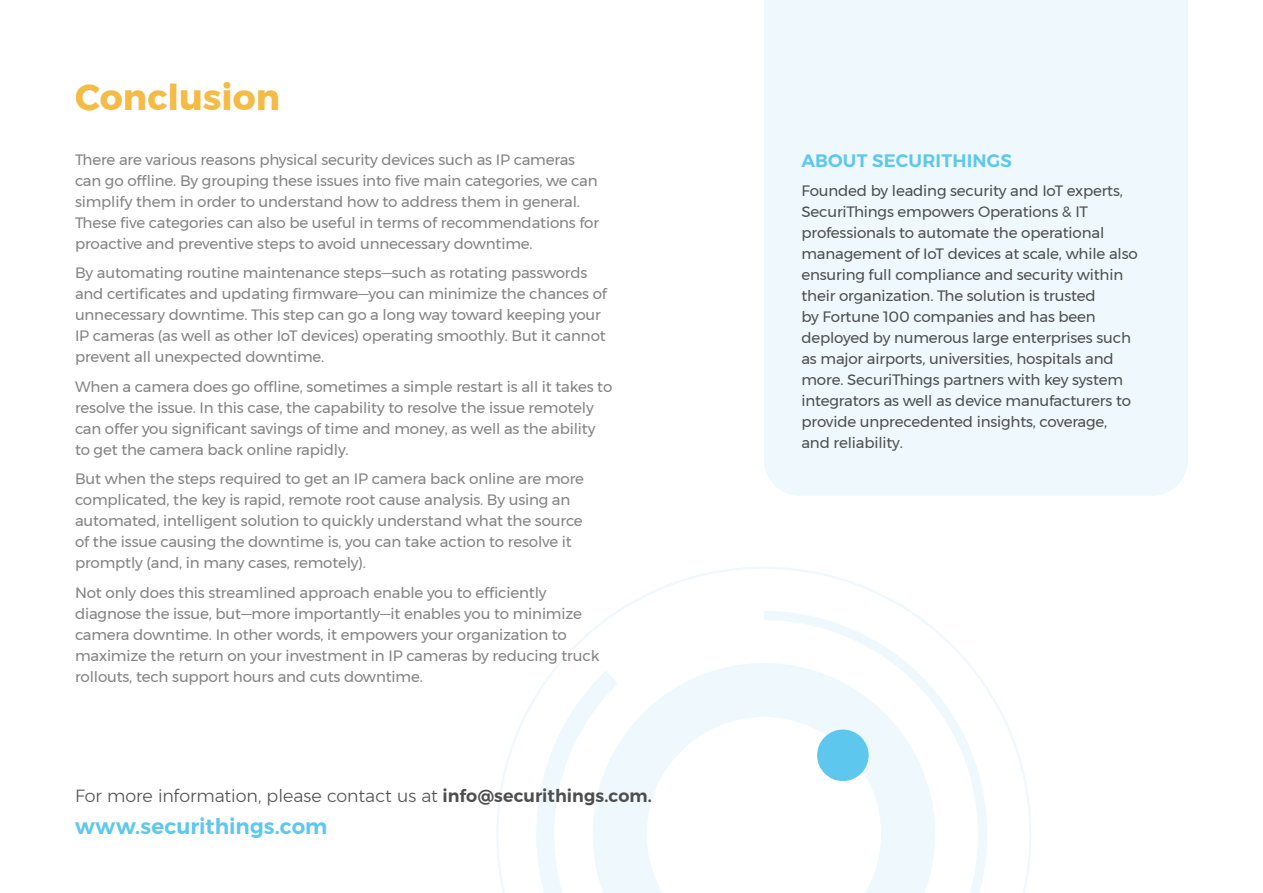
<style>
.page{position:relative;width:1263px;height:893px;background:#fff}
.page>*{position:absolute;margin:0;border:0;box-sizing:border-box;transform-origin:0 0}
.t1{font:700 36px "Montserrat";color:#f4bb46}
.t2{font:600 21.3px "Montserrat";letter-spacing:.005em;color:#5ec7ed}
.t3{font:600 18px "Montserrat";letter-spacing:.01em;color:#5ec7ed}
.t4{font:300 17.55px "Montserrat";color:#4e4e4e}
.t5{font:15px/21px "Montserrat";letter-spacing:-.01em;color:#838383}
.t6{font:15px/21px "Montserrat";letter-spacing:-.01em;color:#4e4e4e}
.s1{font-weight:600}
</style>
<div class="page">
<svg style="left:496px;top:567px;width:535px;height:326px"></svg>
<div style="left:764px;top:0;width:424px;height:496px;background:#eff9fd"></div>
<h1 class="t1" style="left:75px;top:68px;width:207px">Conclusion</h1>
<p class="t5" style="left:75px;top:149px;width:526px">There are various reasons physical security devices such as IP cameras can go offline. By grouping these issues into five main categories, we can simplify them in order to understand how to address them in general.<br>These five categories can also be useful in terms of recommendations for proactive and preventive steps to avoid unnecessary downtime.</p>
<p class="t5" style="left:75px;top:262px;width:533px">By automating routine maintenance steps—such as rotating passwords and certificates and updating firmware—you can minimize the chances of unnecessary downtime. This step can go a long way toward keeping your IP cameras (as well as other IoT devices) operating smoothly. But it cannot prevent all unexpected downtime.</p>
<p class="t5" style="left:75px;top:376px;width:539px">When a camera does go offline, sometimes a simple restart is all it takes to resolve the issue. In this case, the capability to resolve the issue remotely can offer you significant savings of time and money, as well as the ability to get the camera back online rapidly.</p>
<p class="t5" style="left:75px;top:468px;width:511px">But when the steps required to get an IP camera back online are more complicated, the key is rapid, remote root cause analysis. By using an automated, intelligent solution to quickly understand what the source of the issue causing the downtime is, you can take action to resolve it promptly (and, in many cases, remotely).</p>
<p class="t5" style="left:75px;top:582px;width:526px">Not only does this streamlined approach enable you to efficiently diagnose the issue, but—more importantly—it enables you to minimize camera downtime. In other words, it empowers your organization to maximize the return on your investment in IP cameras by reducing truck rollouts, tech support hours and cuts downtime.</p>
<p class="t4" style="left:75px;top:783px;width:578px">For more information, please contact us at <span class="s1">info@securithings.com.</span></p>
<h2 class="t2" style="left:75px;top:810px;width:254px">www.securithings.com</h2>
<p class="t3" style="left:801px;top:147px;width:212px">ABOUT SECURITHINGS</p>
<p class="t6" style="left:801px;top:180px;width:338px">Founded by leading security and IoT experts, SecuriThings empowers Operations &amp; IT professionals to automate the operational management of IoT devices at scale, while also ensuring full compliance and security within their organization. The solution is trusted<br>by Fortune 100 companies and has been deployed by numerous large enterprises such as major airports, universities, hospitals and more. SecuriThings partners with key system integrators as well as device manufacturers to provide unprecedented insights, coverage, and reliability.</p>
</div>
